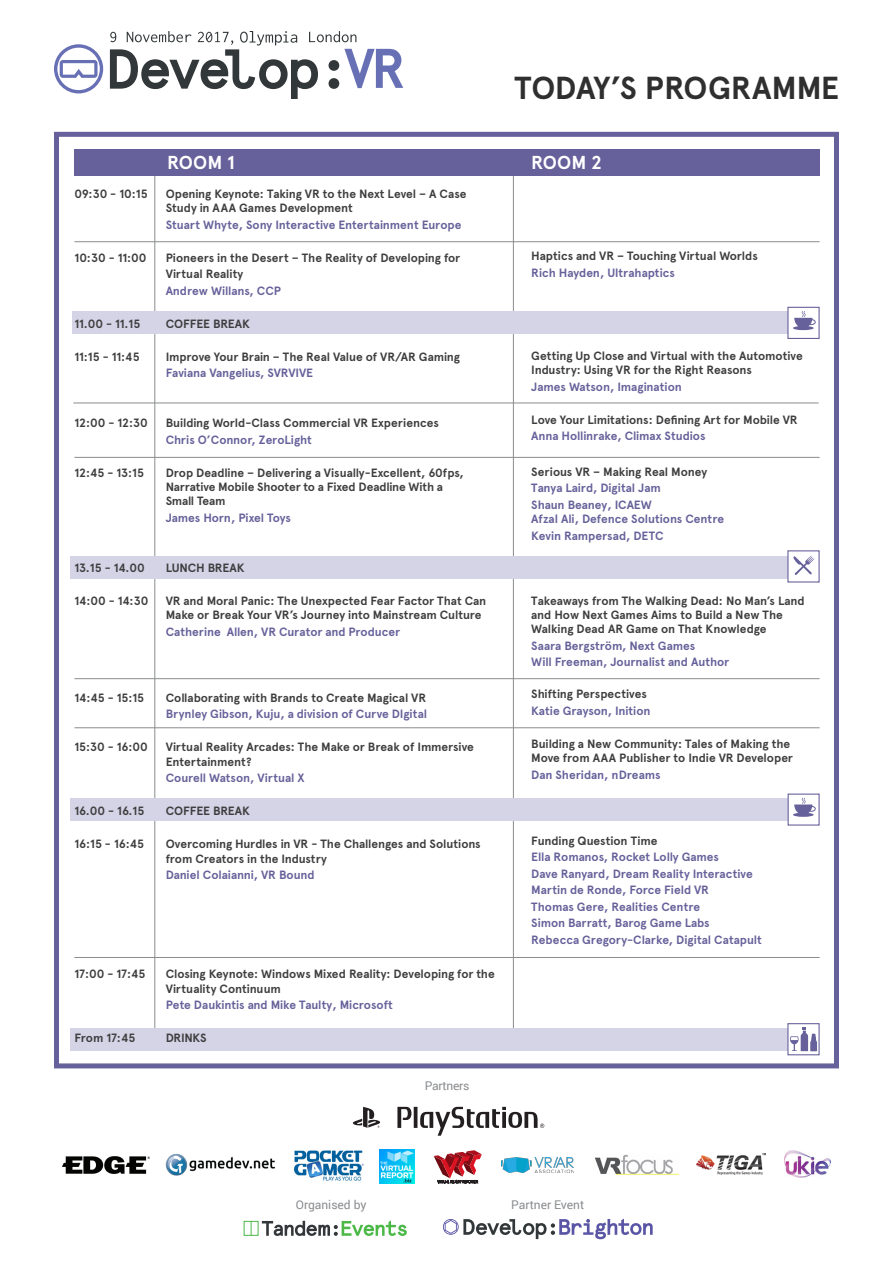
<style>
.page{position:relative;width:893px;height:1263px;background:#fff}
.page>*{position:absolute;margin:0;border:0;box-sizing:border-box;transform-origin:0 0}
.t1{font:700 31.8px "Apercu";letter-spacing:-.015em;color:#2e2f2e}
.t2{font:700 18.75px "Apercu";color:#fff}
.t3{font:700 12px/14.4px "Apercu";letter-spacing:-.005em;color:#3e3e3f}
.t4{font:700 12px/14.4px "Apercu";letter-spacing:-.005em;color:#66619a}
.t5{font:12px "Roboto";color:#8a8c8f}
.t6{font:12px "Roboto";letter-spacing:-.02em;color:#8a8c8f}
</style>
<div class="page">
<div style="left:54px;top:132px;width:785px;height:936px;border:5px solid #66619a"></div>
<svg style="left:54px;top:44px;width:49px;height:49px"></svg>
<svg style="left:110px;top:31px;width:293px;height:68px"></svg>
<hr style="left:513px;top:156px;width:1px;height:879px;background:#8a8c8f">
<hr style="left:155px;top:156px;width:1px;height:879px;background:#8a8c8f">
<div style="left:72px;top:312px;width:726px;height:22px;background:#d5d3e6"></div>
<div style="left:70px;top:556px;width:733px;height:23px;background:#d5d3e6"></div>
<div style="left:70px;top:798px;width:729px;height:23px;background:#d5d3e6"></div>
<div style="left:70px;top:1028px;width:729px;height:22px;background:#d5d3e6"></div>
<div style="left:74px;top:149px;width:746px;height:27px;background:#66619a"></div>
<div style="left:787px;top:307px;width:33px;height:32px;background:#fff;border:1px solid #66619a"></div>
<svg style="left:793px;top:311px;width:23px;height:19px"></svg>
<div style="left:788px;top:793px;width:32px;height:33px;background:#fff;border:1px solid #66619a"></div>
<svg style="left:793px;top:798px;width:23px;height:19px"></svg>
<div style="left:787px;top:550px;width:33px;height:32px;background:#fff;border:1px solid #66619a"></div>
<svg style="left:793px;top:556px;width:21px;height:19px"></svg>
<div style="left:787px;top:1023px;width:33px;height:32px;background:#fff;border:1px solid #66619a"></div>
<svg style="left:790px;top:1027px;width:27px;height:24px"></svg>
<hr style="left:74px;top:241px;width:746px;height:1px;background:#8a8c8f">
<hr style="left:73px;top:403px;width:746px;height:1px;background:#8a8c8f">
<hr style="left:74px;top:457px;width:746px;height:1px;background:#8a8c8f">
<hr style="left:74px;top:678px;width:746px;height:1px;background:#8a8c8f">
<hr style="left:74px;top:727px;width:746px;height:1px;background:#8a8c8f">
<hr style="left:74px;top:957px;width:746px;height:1px;background:#8a8c8f">
<svg style="left:262px;top:1220px;width:145px;height:16px"></svg>
<div style="left:244px;top:1221px;width:14px;height:15px;border:1px solid #4cb848"></div>
<svg style="left:251px;top:1221px;width:1px;height:14px"></svg>
<svg style="left:443px;top:1218px;width:210px;height:21px"></svg>
<svg style="left:353px;top:1107px;width:27px;height:21px"></svg>
<svg style="left:397px;top:1107px;width:14px;height:21px"></svg>
<hr style="left:414px;top:1107px;width:3px;height:21px;background:#231f20">
<svg style="left:420px;top:1107px;width:124px;height:29px"></svg>
<img style="left:784px;top:1151px;width:47px;height:27px">
<img style="left:696px;top:1153px;width:69px;height:22px">
<img style="left:62px;top:1156px;width:88px;height:17px">
<img style="left:165px;top:1153px;width:110px;height:22px">
<img style="left:595px;top:1154px;width:83px;height:21px">
<img style="left:501px;top:1157px;width:73px;height:15px">
<svg style="left:434px;top:1150px;width:48px;height:33px"></svg>
<img style="left:294px;top:1150px;width:69px;height:31px">
<img style="left:380px;top:1149px;width:34px;height:35px">
<p class="t1" style="left:515px;top:69px;width:326px">TODAY’S PROGRAMME</p>
<p class="t2" style="left:167px;top:151px;width:69px">ROOM 1</p>
<p class="t2" style="left:531px;top:151px;width:72px">ROOM 2</p>
<p class="t3" style="left:74px;top:186px;width:75px">09:30 - 10:15</p>
<p class="t3" style="left:166px;top:186px;width:302px">Opening Keynote: Taking VR to the Next Level – A Case<br>Study in AAA Games Development</p>
<p class="t4" style="left:166px;top:217px;width:297px">Stuart Whyte, Sony Interactive Entertainment Europe</p>
<p class="t3" style="left:74px;top:250px;width:74px">10:30 - 11:00</p>
<p class="t3" style="left:166px;top:250px;width:296px">Pioneers in the Desert – The Reality of Developing for</p>
<p class="t3" style="left:166px;top:267px;width:79px">Virtual Reality</p>
<p class="t4" style="left:166px;top:283px;width:117px">Andrew Willans, CCP</p>
<p class="t3" style="left:74px;top:317px;width:67px">11.00 - 11.15</p>
<p class="t3" style="left:166px;top:317px;width:86px">COFFEE BREAK</p>
<p class="t3" style="left:74px;top:350px;width:67px">11:15 - 11:45</p>
<p class="t3" style="left:166px;top:350px;width:296px">Improve Your Brain – The Real Value of VR/AR Gaming</p>
<p class="t4" style="left:166px;top:366px;width:149px">Faviana Vangelius, SVRVIVE</p>
<p class="t3" style="left:74px;top:416px;width:75px">12:00 - 12:30</p>
<p class="t3" style="left:166px;top:416px;width:275px">Building World-Class Commercial VR Experiences</p>
<p class="t4" style="left:166px;top:432px;width:148px">Chris O’Connor, ZeroLight</p>
<p class="t3" style="left:74px;top:465px;width:71px">12:45 - 13:15</p>
<p class="t3" style="left:166px;top:465px;width:300px">Drop Deadline – Delivering a Visually-Excellent, 60fps,<br>Narrative Mobile Shooter to a Fixed Deadline With a<br>Small Team</p>
<p class="t4" style="left:166px;top:511px;width:127px">James Horn, Pixel Toys</p>
<p class="t3" style="left:74px;top:560px;width:72px">13.15 - 14.00</p>
<p class="t3" style="left:166px;top:560px;width:80px">LUNCH BREAK</p>
<p class="t3" style="left:74px;top:593px;width:75px">14:00 - 14:30</p>
<p class="t3" style="left:166px;top:593px;width:322px">VR and Moral Panic: The Unexpected Fear Factor That Can<br>Make or Break Your VR’s Journey into Mainstream Culture</p>
<p class="t4" style="left:166px;top:624px;width:236px">Catherine Allen, VR Curator and Producer</p>
<p class="t3" style="left:74px;top:690px;width:71px">14:45 - 15:15</p>
<p class="t3" style="left:166px;top:690px;width:262px">Collaborating with Brands to Create Magical VR</p>
<p class="t4" style="left:166px;top:707px;width:263px">Brynley Gibson, Kuju, a division of Curve DIgital</p>
<p class="t3" style="left:74px;top:740px;width:75px">15:30 - 16:00</p>
<p class="t3" style="left:166px;top:740px;width:310px">Virtual Reality Arcades: The Make or Break of Immersive<br>Entertainment?</p>
<p class="t4" style="left:166px;top:771px;width:140px">Courell Watson, Virtual X</p>
<p class="t3" style="left:74px;top:804px;width:71px">16.00 - 16.15</p>
<p class="t3" style="left:166px;top:804px;width:86px">COFFEE BREAK</p>
<p class="t3" style="left:74px;top:837px;width:71px">16:15 - 16:45</p>
<p class="t3" style="left:166px;top:837px;width:317px">Overcoming Hurdles in VR - The Challenges and Solutions from Creators in the Industry</p>
<p class="t4" style="left:166px;top:868px;width:151px">Daniel Colaianni, VR Bound</p>
<p class="t3" style="left:74px;top:967px;width:72px">17:00 - 17:45</p>
<p class="t3" style="left:166px;top:967px;width:331px">Closing Keynote: Windows Mixed Reality: Developing for the<br>Virtuality Continuum</p>
<p class="t4" style="left:166px;top:998px;width:229px">Pete Daukintis and Mike Taulty, Microsoft</p>
<p class="t3" style="left:74px;top:1031px;width:62px">From 17:45</p>
<p class="t3" style="left:166px;top:1031px;width:42px">DRINKS</p>
<p class="t6" style="left:425px;top:1077px;width:46px">Partners</p>
<p class="t3" style="left:531px;top:249px;width:228px">Haptics and VR – Touching Virtual Worlds</p>
<p class="t4" style="left:531px;top:266px;width:145px">Rich Hayden, Ultrahaptics</p>
<p class="t3" style="left:531px;top:348px;width:273px">Getting Up Close and Virtual with the Automotive<br>Industry: Using VR for the Right Reasons</p>
<p class="t4" style="left:531px;top:379px;width:152px">James Watson, Imagination</p>
<p class="t3" style="left:531px;top:412px;width:268px">Love Your Limitations: Defining Art for Mobile VR</p>
<p class="t4" style="left:531px;top:429px;width:176px">Anna Hollinrake, Climax Studios</p>
<p class="t3" style="left:531px;top:465px;width:177px">Serious VR – Making Real Money</p>
<p class="t4" style="left:531px;top:481px;width:131px">Tanya Laird, Digital Jam</p>
<p class="t4" style="left:531px;top:498px;width:194px">Shaun Beaney, ICAEW<br>Afzal Ali, Defence Solutions Centre</p>
<p class="t4" style="left:531px;top:529px;width:134px">Kevin Rampersad, DETC</p>
<p class="t3" style="left:531px;top:593px;width:275px">Takeaways from The Walking Dead: No Man’s Land and How Next Games Aims to Build a New The<br>Walking Dead AR Game on That Knowledge</p>
<p class="t4" style="left:531px;top:638px;width:166px">Saara Bergström, Next Games</p>
<p class="t4" style="left:531px;top:655px;width:200px">Will Freeman, Journalist and Author</p>
<p class="t3" style="left:531px;top:687px;width:117px">Shifting Perspectives</p>
<p class="t4" style="left:531px;top:703px;width:121px">Katie Grayson, Inition</p>
<p class="t3" style="left:531px;top:736px;width:263px">Building a New Community: Tales of Making the<br>Move from AAA Publisher to Indie VR Developer</p>
<p class="t4" style="left:531px;top:767px;width:131px">Dan Sheridan, nDreams</p>
<p class="t3" style="left:531px;top:833px;width:128px">Funding Question Time</p>
<p class="t4" style="left:531px;top:850px;width:189px">Ella Romanos, Rocket Lolly Games</p>
<p class="t4" style="left:531px;top:866px;width:223px">Dave Ranyard, Dream Reality Interactive</p>
<p class="t4" style="left:531px;top:883px;width:179px">Martin de Ronde, Force Field VR</p>
<p class="t4" style="left:531px;top:900px;width:170px">Thomas Gere, Realities Centre</p>
<p class="t4" style="left:531px;top:916px;width:180px">Simon Barratt, Barog Game Labs</p>
<p class="t4" style="left:531px;top:933px;width:232px">Rebecca Gregory-Clarke, Digital Catapult</p>
<p class="t5" style="left:296px;top:1196px;width:72px">Organised by</p>
<p class="t5" style="left:511px;top:1196px;width:74px">Partner Event</p>
</div>
